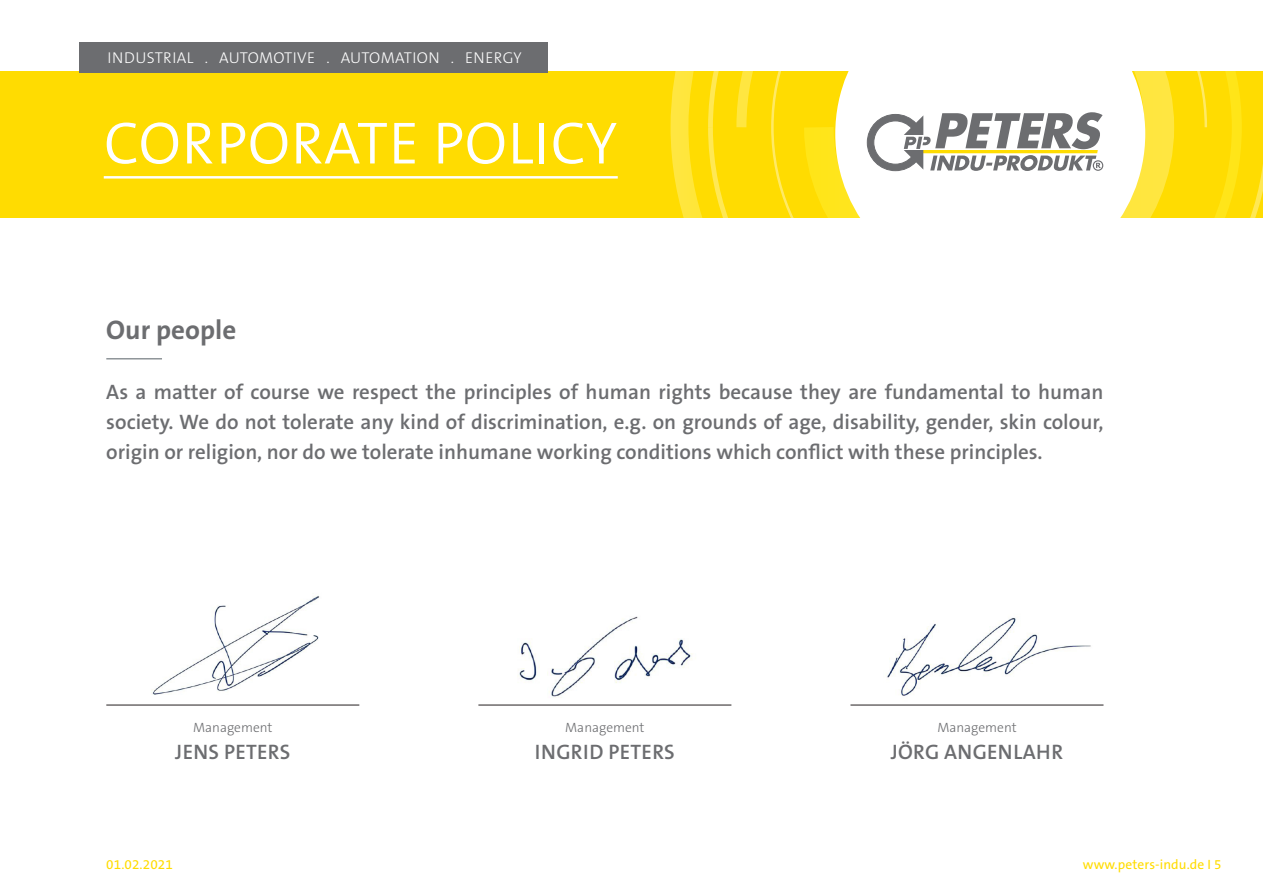
<style>
.page{position:relative;width:1263px;height:893px;background:#fff}
.page>*{position:absolute;margin:0;border:0;box-sizing:border-box;transform-origin:0 0}
.t1{font:300 60px "The Sans B W4";letter-spacing:.015em;color:#fff}
.t2{font:700 27px "The Sans B W7";color:#6c6d70}
.t3{font:600 21px/30px "The Sans B W6";color:#6c6d70;text-align:justify}
.t4{font:300 15.75px "The Sans B W3";letter-spacing:.02em;color:#fff}
.t5{font:300 13.5px "The Sans B W3";color:#6c6d70}
.t6{font:13.5px "The Sans B W5 Plain";letter-spacing:.01em;color:#ffdc01}
</style>
<div class="page">
<img style="left:146px;top:596px;width:187px;height:109px">
<img style="left:511px;top:616px;width:187px;height:89px">
<img style="left:884px;top:617px;width:212px;height:88px">
<div style="left:0;top:71px;width:1263px;height:146px;background:#ffdc01"></div>
<div style="left:79px;top:42px;width:468px;height:30px;background:#6c6d70"></div>
<svg style="left:670px;top:71px;width:593px;height:146px"></svg>
<hr style="left:104px;top:176px;width:514px;height:3px;background:#fff">
<hr style="left:106px;top:358px;width:56px;height:1px;background:#576065">
<hr style="left:106px;top:705px;width:253px;height:1px;background:#231f20">
<hr style="left:478px;top:705px;width:253px;height:1px;background:#231f20">
<hr style="left:850px;top:705px;width:253px;height:1px;background:#231f20">
<p class="t4" style="left:108px;top:47px;width:416px">INDUSTRIAL . AUTOMOTIVE . AUTOMATION . ENERGY</p>
<h1 class="t1" style="left:104px;top:105px;width:515px">CORPORATE POLICY</h1>
<p class="t2" style="left:106px;top:312px;width:131px">Our people</p>
<p class="t3" style="left:106px;top:377px;width:999px">As a matter of course we respect the principles of human rights because they are fundamental to human society. We do not tolerate any kind of discrimination, e.g. on grounds of age, disability, gender, skin colour, origin or religion, nor do we tolerate inhumane working conditions which conflict with these principles.</p>
<p class="t5" style="left:193px;top:719px;width:81px">Management</p>
<p class="t3" style="left:175px;top:737px;width:117px">JENS PETERS</p>
<p class="t5" style="left:565px;top:719px;width:81px">Management</p>
<p class="t3" style="left:535px;top:737px;width:141px">INGRID PETERS</p>
<p class="t5" style="left:937px;top:719px;width:81px">Management</p>
<p class="t3" style="left:891px;top:737px;width:174px">JÖRG ANGENLAHR</p>
<p class="t6" style="left:106px;top:856px;width:68px">01.02.2021</p>
<p class="t6" style="left:1083px;top:856px;width:141px">www.peters-indu.de I 5</p>
</div>
